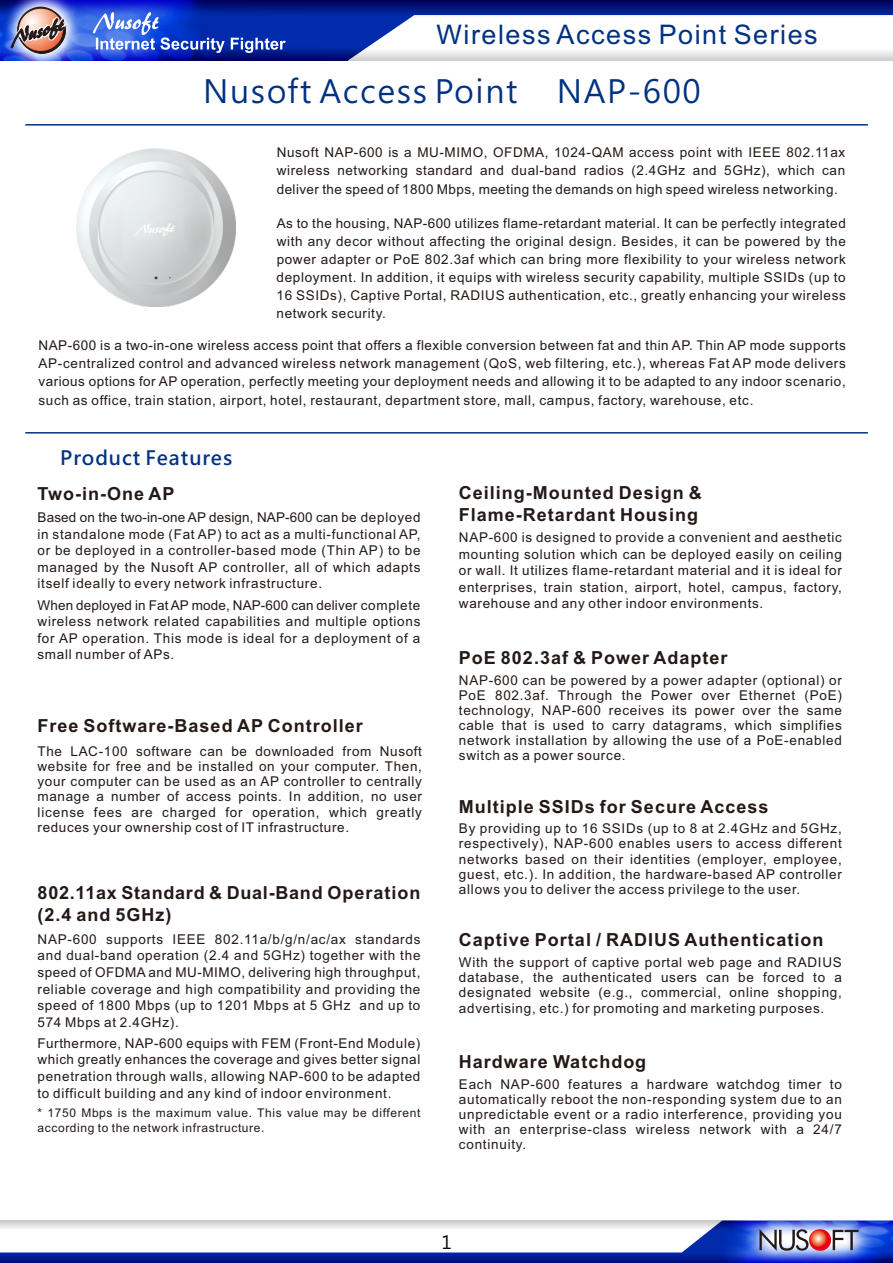
<style>
.page{position:relative;width:893px;height:1263px;background:#fff}
.page>*{position:absolute;margin:0;border:0;box-sizing:border-box;transform-origin:0 0}
.t1{font:31.5px "Microsoft Jheng Hei";letter-spacing:.05em;color:#003282}
.t2{font:27px "Arial";letter-spacing:.055em;color:#003282}
.t3{font:700 19.5px "Microsoft Jheng Hei";letter-spacing:.05em;color:#003282}
.t4{font:700 18px/22px "Arial";letter-spacing:.055em;color:#231916}
.t5{font:18px "Microsoft Jheng Hei";color:#000}
.t6{font:13.5px/15.1px "Arial";letter-spacing:.055em;color:#231916;text-align:justify}
.t7{font:12px/14.7px "Arial";letter-spacing:.055em;color:#231916}
</style>
<div class="page">
<hr style="left:25px;top:124px;width:843px;height:2px;background:#003282">
<hr style="left:25px;top:432px;width:843px;height:1px;background:#003282">
<img style="left:0;top:0;width:93px;height:61px">
<svg style="left:18px;top:7px;width:48px;height:47px"></svg>
<svg style="left:18px;top:8px;width:45px;height:44px"></svg>
<div style="left:18px;top:8px;width:46px;height:44px;border:1px solid #231916;border-radius:50%"></div>
<svg style="left:11px;top:17px;width:55px;height:31px"></svg>
<img style="left:751px;top:1221px;width:142px;height:42px">
<svg style="left:759px;top:1229px;width:99px;height:22px"></svg>
<svg style="left:0;top:1221px;width:751px;height:42px"></svg>
<svg style="left:93px;top:0;width:800px;height:61px"></svg>
<img style="left:77px;top:149px;width:158px;height:158px">
<h2 class="t2" style="left:437px;top:24px;width:383px">Wireless Access Point Series</h2>
<h1 class="t1" style="left:203px;top:75px;width:316px">Nusoft Access Point</h1>
<h1 class="t1" style="left:557px;top:75px;width:145px">NAP-600</h1>
<p class="t6" style="left:277px;top:145px;width:570px;line-height:18.1px">Nusoft NAP-600 is a MU-MIMO, OFDMA, 1024-QAM access point with IEEE 802.11ax wireless networking standard and dual-band radios (2.4GHz and 5GHz), which can deliver the speed of 1800 Mbps, meeting the demands on high speed wireless networking.</p>
<p class="t6" style="left:277px;top:215px;width:571px;line-height:18.1px">As to the housing, NAP-600 utilizes flame-retardant material. It can be perfectly integrated with any decor without affecting the original design. Besides, it can be powered by the power adapter or PoE 802.3af which can bring more flexibility to your wireless network deployment. In addition, it equips with wireless security capability, multiple SSIDs (up to 16 SSIDs), Captive Portal, RADIUS authentication, etc., greatly enhancing your wireless network security.</p>
<p class="t6" style="left:39px;top:338px;width:809px;line-height:18.1px">NAP-600 is a two-in-one wireless access point that offers a flexible conversion between fat and thin AP. Thin AP mode supports AP-centralized control and advanced wireless network management (QoS, web filtering, etc.), whereas Fat AP mode delivers various options for AP operation, perfectly meeting your deployment needs and allowing it to be adapted to any indoor scenario, such as office, train station, airport, hotel, restaurant, department store, mall, campus, factory, warehouse, etc.</p>
<h3 class="t3" style="left:60px;top:448px;width:173px">Product Features</h3>
<h3 class="t4" style="left:38px;top:484px;width:138px">Two-in-One AP</h3>
<p class="t6" style="left:38px;top:510px;width:384px;line-height:16.6px">Based on the two-in-one AP design, NAP-600 can be deployed in standalone mode (Fat AP) to act as a multi-functional AP, or be deployed in a controller-based mode (Thin AP) to be managed by the Nusoft AP controller, all of which adapts itself ideally to every network infrastructure.</p>
<p class="t6" style="left:38px;top:598px;width:384px;line-height:16.6px">When deployed in FatAP mode, NAP-600 can deliver complete wireless network related capabilities and multiple options for AP operation. This mode is ideal for a deployment of a small number of APs.</p>
<h3 class="t4" style="left:38px;top:716px;width:327px">Free Software-Based AP Controller</h3>
<p class="t6" style="left:38px;top:745px;width:386px">The LAC-100 software can be downloaded from Nusoft website for free and be installed on your computer. Then, your computer can be used as an AP controller to centrally manage a number of access points. In addition, no user license fees are charged for operation, which greatly reduces your ownership cost of IT infrastructure.</p>
<h3 class="t4" style="left:38px;top:883px;width:384px">802.11ax Standard &amp; Dual-Band Operation (2.4 and 5GHz)</h3>
<p class="t6" style="left:38px;top:932px;width:384px;line-height:16.6px">NAP-600 supports IEEE 802.11a/b/g/n/ac/ax standards and dual-band operation (2.4 and 5GHz) together with the speed of OFDMA and MU-MIMO, delivering high throughput, reliable coverage and high compatibility and providing the speed of 1800 Mbps (up to 1201 Mbps at 5 GHz and up to 574 Mbps at 2.4GHz).</p>
<p class="t6" style="left:37px;top:1036px;width:384px;line-height:16.6px">Furthermore, NAP-600 equips with FEM (Front-End Module) which greatly enhances the coverage and gives better signal penetration through walls, allowing NAP-600 to be adapted to difficult building and any kind of indoor environment.</p>
<p class="t7" style="left:37px;top:1106px;width:384px">* 1750 Mbps is the maximum value. This value may be different according to the network infrastructure.</p>
<h3 class="t4" style="left:459px;top:483px;width:244px">Ceiling-Mounted Design &amp;<br>Flame-Retardant Housing</h3>
<p class="t6" style="left:459px;top:530px;width:384px;line-height:16.6px">NAP-600 is designed to provide a convenient and aesthetic mounting solution which can be deployed easily on ceiling or wall. It utilizes flame-retardant material and it is ideal for enterprises, train station, airport, hotel, campus, factory, warehouse and any other indoor environments.</p>
<h3 class="t4" style="left:459px;top:648px;width:270px">PoE 802.3af &amp; Power Adapter</h3>
<p class="t6" style="left:459px;top:674px;width:384px">NAP-600 can be powered by a power adapter (optional) or PoE 802.3af. Through the Power over Ethernet (PoE) technology, NAP-600 receives its power over the same cable that is used to carry datagrams, which simplifies network installation by allowing the use of a PoE-enabled switch as a power source.</p>
<h3 class="t4" style="left:459px;top:797px;width:311px">Multiple SSIDs for Secure Access</h3>
<p class="t6" style="left:459px;top:822px;width:384px">By providing up to 16 SSIDs (up to 8 at 2.4GHz and 5GHz, respectively), NAP-600 enables users to access different networks based on their identities (employer, employee, guest, etc.). In addition, the hardware-based AP controller allows you to deliver the access privilege to the user.</p>
<h3 class="t4" style="left:459px;top:931px;width:366px">Captive Portal / RADIUS Authentication</h3>
<p class="t6" style="left:459px;top:956px;width:384px">With the support of captive portal web page and RADIUS database, the authenticated users can be forced to a designated website (e.g., commercial, online shopping, advertising, etc.) for promoting and marketing purposes.</p>
<h3 class="t4" style="left:459px;top:1052px;width:189px">Hardware Watchdog</h3>
<p class="t6" style="left:459px;top:1078px;width:384px">Each NAP-600 features a hardware watchdog timer to automatically reboot the non-responding system due to an unpredictable event or a radio interference, providing you with an enterprise-class wireless network with a 24/7 continuity.</p>
<h3 class="t5" style="left:441px;top:1233px;width:12px">1</h3>
</div>
